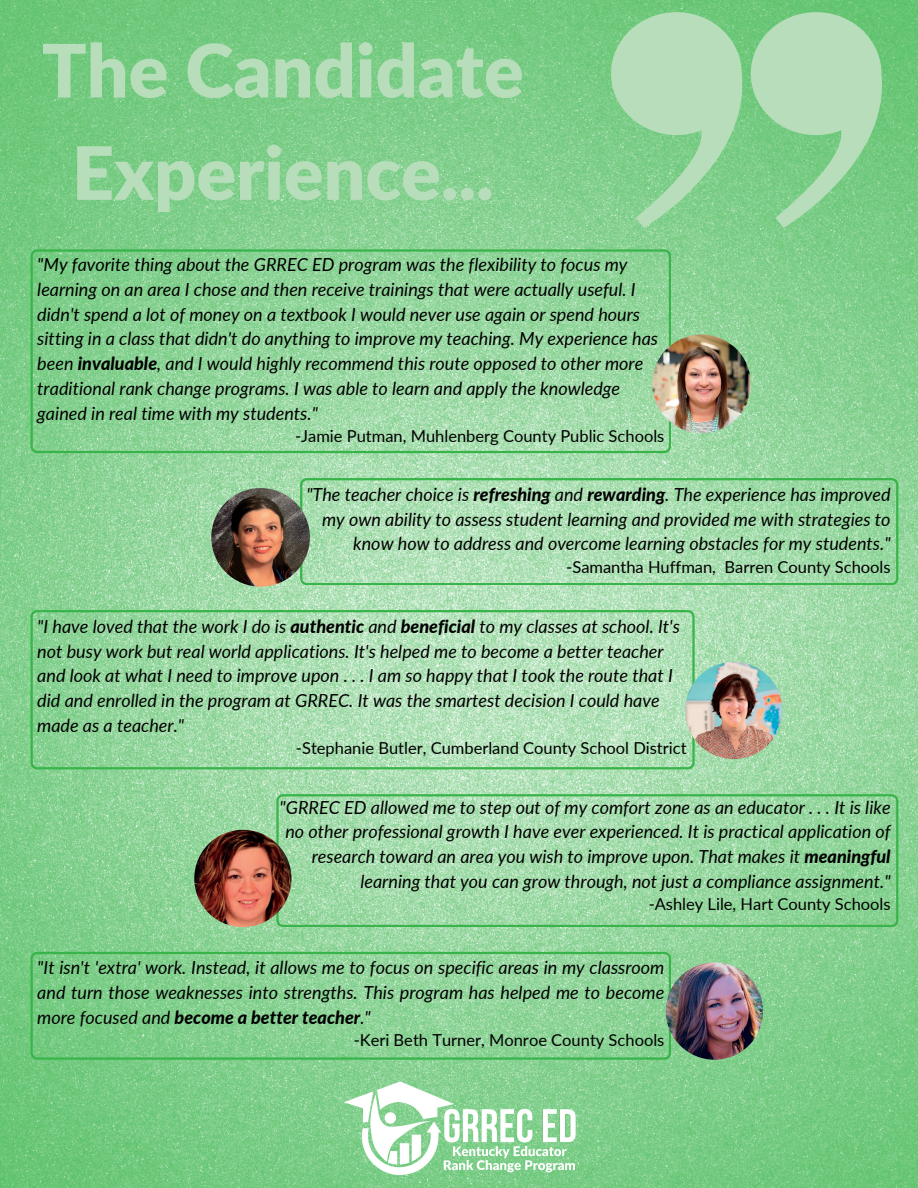
<style>
.page{position:relative;width:918px;height:1188px;background:#fff}
.page>*{position:absolute;margin:0;border:0;box-sizing:border-box;transform-origin:0 0}
.t1{font:900 73.65px/102.3px "Lato";color:#b7ddba;text-align:center}
.t2{font:italic 18px/24.8px "Lato";color:#000}
.t3{font:16.5px "Lato";color:#000}
.s1{font-weight:800}
</style>
<div class="page">
<img style="left:0;top:0;width:918px;height:1188px">
<svg style="left:611px;top:12px;width:280px;height:216px;background:#98d49f"></svg>
<svg style="left:31px;top:249px;width:640px;height:204px;background:#8fd499"></svg>
<img style="left:652px;top:335px;width:99px;height:98px;border-radius:50%">
<svg style="left:31px;top:610px;width:663px;height:159px;background:#a5dcad"></svg>
<svg style="left:30px;top:952px;width:641px;height:108px;background:#86d191"></svg>
<svg style="left:276px;top:794px;width:622px;height:133px;background:#9bd9a4"></svg>
<svg style="left:300px;top:478px;width:598px;height:107px;background:#a5dcad"></svg>
<img style="left:327px;top:1072px;width:264px;height:116px">
<img style="left:211px;top:488px;width:99px;height:99px;border-radius:50%">
<img style="left:685px;top:662px;width:97px;height:97px;border-radius:50%">
<img style="left:194px;top:830px;width:98px;height:97px;border-radius:50%">
<img style="left:666px;top:962px;width:97px;height:98px;border-radius:50%">
<h1 class="t1" style="left:42px;top:18px;width:483px">The Candidate<br>Experience...</h1>
<p class="t2" style="left:37px;top:252px;width:622px">"My favorite thing about the GRREC ED program was the flexibility to focus my learning on an area I chose and then receive trainings that were actually useful. I didn't spend a lot of money on a textbook I would never use again or spend hours sitting in a class that didn't do anything to improve my teaching. My experience has been <span class="s1">invaluable</span>, and I would highly recommend this route opposed to other more traditional rank change programs. I was able to learn and apply the knowledge gained in real time with my students."</p>
<p class="t3" style="left:295px;top:426px;width:371px">-Jamie Putman, Muhlenberg County Public Schools</p>
<p class="t2" style="left:306px;top:482px;width:586px;text-align:right">"The teacher choice is <span class="s1">refreshing</span> and <span class="s1">rewarding</span>. The experience has improved my own ability to assess student learning and provided me with strategies to know how to address and overcome learning obstacles for my students."</p>
<p class="t3" style="left:566px;top:557px;width:326px">-Samantha Huffman, Barren County Schools</p>
<p class="t2" style="left:37px;top:614px;width:644px">"I have loved that the work I do is <span class="s1">authentic</span> and <span class="s1">beneficial</span> to my classes at school. It's not busy work but real world applications. It's helped me to become a better teacher and look at what I need to improve upon . . . I am so happy that I took the route that I did and enrolled in the program at GRREC. It was the smartest decision I could have made as a teacher."</p>
<p class="t3" style="left:296px;top:738px;width:392px">-Stephanie Butler, Cumberland County School District</p>
<p class="t2" style="left:280px;top:794px;width:613px;text-align:right">"GRREC ED allowed me to step out of my comfort zone as an educator . . . It is like no other professional growth I have ever experienced. It is practical application of research toward an area you wish to improve upon. That makes it <span class="s1">meaningful </span>learning that you can grow through, not just a compliance assignment."</p>
<p class="t3" style="left:649px;top:894px;width:243px">-Ashley Lile, Hart County Schools</p>
<p class="t2" style="left:37px;top:955px;width:629px;text-align:justify">"It isn't 'extra' work. Instead, it allows me to focus on specific areas in my classroom and turn those weaknesses into strengths. This program has helped me to become more focused and <span class="s1">become a better teacher</span>."</p>
<p class="t3" style="left:354px;top:1030px;width:312px">-Keri Beth Turner, Monroe County Schools</p>
</div>
